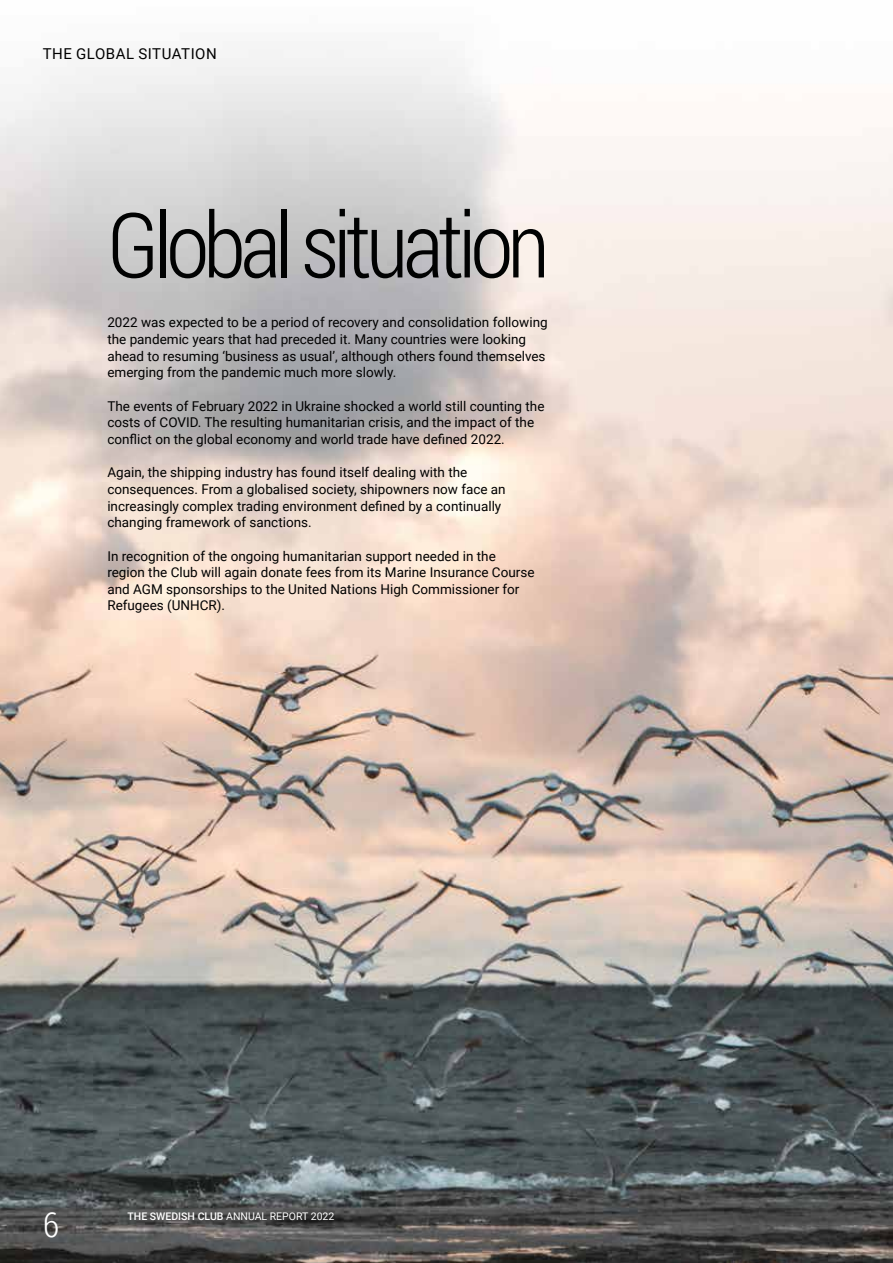
<style>
.page{position:relative;width:893px;height:1263px;background:#fff}
.page>*{position:absolute;margin:0;border:0;box-sizing:border-box;transform-origin:0 0}
.t1{font:300 90px "Roboto Condensed";letter-spacing:-.065em;color:#010202}
.t2{font:300 34.5px "Roboto Condensed";color:#fff}
.t3{font:15px "Roboto";letter-spacing:.035em;color:#000}
.t4{font:13.5px/16.6px "Roboto";color:#000}
.t5{font:10.5px "Roboto";color:#fff}
.s1{font-weight:500}
</style>
<div class="page">
<img style="left:0;top:49px;width:893px;height:1214px">
<p class="t3" style="left:43px;top:43px;width:176px">THE GLOBAL SITUATION</p>
<h1 class="t1" style="left:107px;top:183px;width:444px">Global situation</h1>
<p class="t4" style="left:107px;top:314px;width:442px">2022 was expected to be a period of recovery and consolidation following the pandemic years that had preceded it. Many countries were looking ahead to resuming ‘business as usual’, although others found themselves emerging from the pandemic much more slowly.</p>
<p class="t4" style="left:107px;top:397px;width:439px">The events of February 2022 in Ukraine shocked a world still counting the costs of COVID. The resulting humanitarian crisis, and the impact of the conflict on the global economy and world trade have defined 2022.</p>
<p class="t4" style="left:107px;top:464px;width:400px">Again, the shipping industry has found itself dealing with the consequences. From a globalised society, shipowners now face an increasingly complex trading environment defined by a continually changing framework of sanctions.</p>
<p class="t4" style="left:107px;top:547px;width:429px">In recognition of the ongoing humanitarian support needed in the region the Club will again donate fees from its Marine Insurance Course and AGM sponsorships to the United Nations High Commissioner for Refugees (UNHCR).</p>
<h2 class="t2" style="left:43px;top:1201px;width:18px">6</h2>
<p class="t5" style="left:128px;top:1209px;width:208px"><span class="s1">THE SWEDISH CLUB</span> ANNUAL REPORT 2022</p>
</div>
